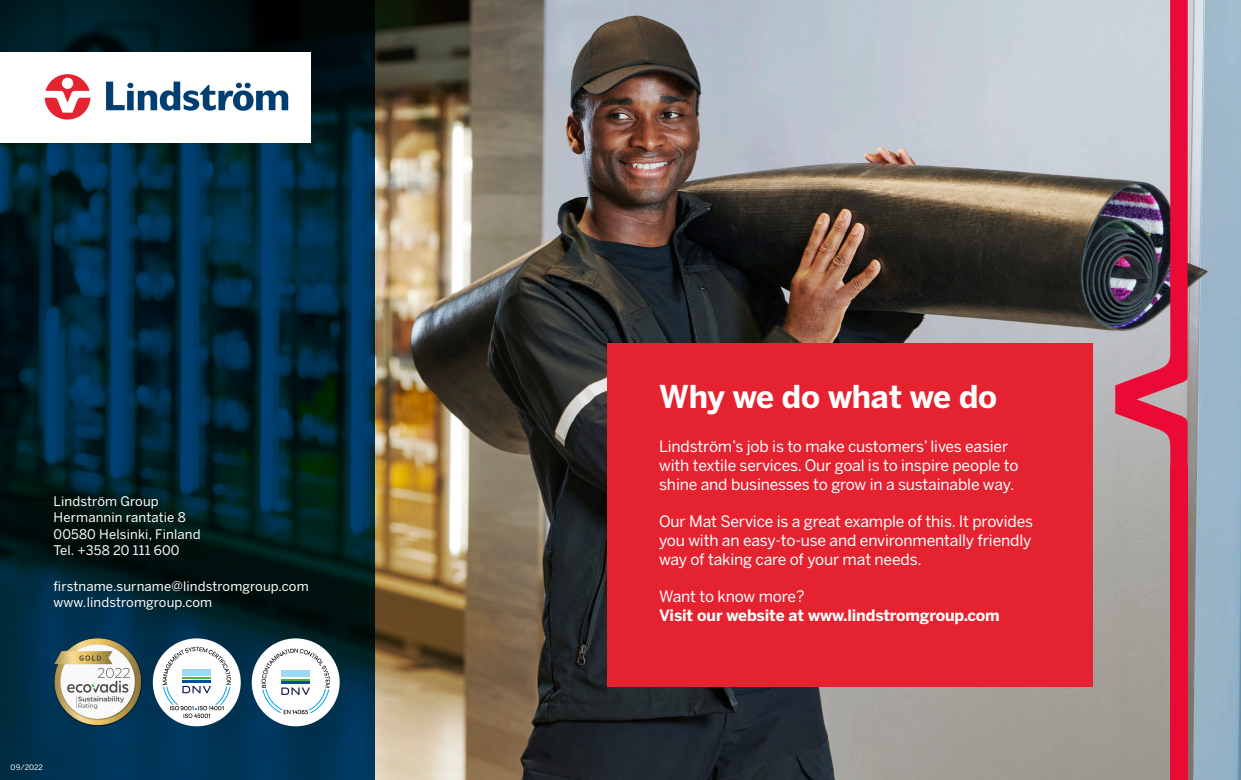
<style>
.page{position:relative;width:1241px;height:780px;background:#fff}
.page>*{position:absolute;margin:0;border:0;box-sizing:border-box;transform-origin:0 0}
.t1{font:700 31.25px "Benton Sans";letter-spacing:-.01em;color:#fff}
.Ingressi{font:15.62px/18.8px "Benton Sans";letter-spacing:-.01em;color:#fff}
.Ingressi-2{font:700 15.62px "Benton Sans";letter-spacing:-.01em;color:#fff}
.Nosto_small{font:13.12px "Benton Sans";letter-spacing:.01em;color:#fff}
.Nosto_small-2{font:7.5px "Benton Sans";letter-spacing:.005em;color:#fff}
</style>
<div class="page">
<img style="left:375px;top:0;width:865px;height:780px">
<svg style="left:0;top:0;width:375px;height:780px;background:#002638"></svg>
<img style="left:0;top:52px;width:310px;height:90px">
<div style="left:607px;top:343px;width:485px;height:344px;background:#e52330"></div>
<div style="left:1170px;top:465px;width:17px;height:315px;background:#ea0a35"></div>
<svg style="left:1115px;top:0;width:72px;height:514px;background:#ac8492"></svg>
<img style="left:54px;top:637px;width:89px;height:89px">
<div style="left:153px;top:638px;width:88px;height:88px;background:#fff;border-radius:50%"></div>
<svg style="left:162px;top:646px;width:69px;height:72px"></svg>
<div style="left:252px;top:638px;width:87px;height:88px;background:#fff;border-radius:50%"></div>
<svg style="left:261px;top:648px;width:69px;height:66px"></svg>
<p class="Nosto_small" style="left:54px;top:493px;width:107px">Lindström Group</p>
<p class="Nosto_small" style="left:54px;top:509px;width:134px">Hermannin rantatie 8</p>
<p class="Nosto_small" style="left:54px;top:526px;width:148px">00580 Helsinki, Finland</p>
<p class="Nosto_small" style="left:54px;top:542px;width:127px">Tel. +358 20 111 600</p>
<p class="Nosto_small" style="left:54px;top:577px;width:256px">firstname.surname@lindstromgroup.com</p>
<p class="Nosto_small" style="left:54px;top:594px;width:160px">www.lindstromgroup.com</p>
<p class="Nosto_small-2" style="left:11px;top:763px;width:34px">09/2022</p>
<h2 class="t1" style="left:659px;top:377px;width:339px">Why we do what we do</h2>
<p class="Ingressi" style="left:659px;top:437px;width:361px">Lindström’s job is to make customers’ lives easier with textile services. Our goal is to inspire people to shine and businesses to grow in a sustainable way.</p>
<p class="Ingressi" style="left:659px;top:512px;width:375px;text-align:justify">Our Mat Service is a great example of this. It provides you with an easy-to-use and environmentally friendly way of taking care of your mat needs.</p>
<p class="Ingressi" style="left:659px;top:587px;width:147px">Want to know more?</p>
<p class="Ingressi-2" style="left:659px;top:605px;width:342px">Visit our website at www.lindstromgroup.com</p>
</div>
